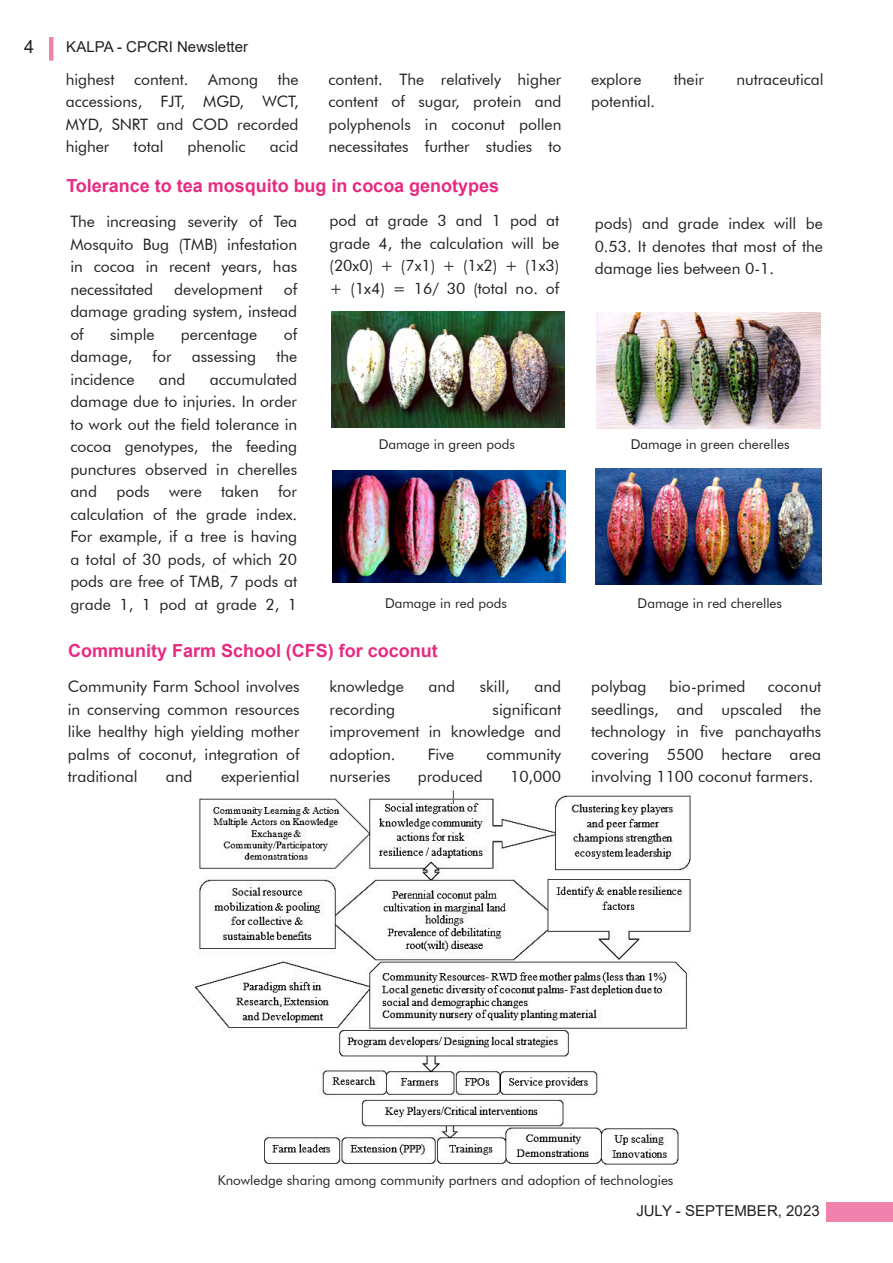
<style>
.page{position:relative;width:893px;height:1263px;background:#fff}
.page>*{position:absolute;margin:0;border:0;box-sizing:border-box;transform-origin:0 0}
.t1{font:700 18px "Arial";color:#e72a82}
.t2{font:18px "Arial";color:#231f20}
.t3{font:15.75px/22.5px "Futura BT";color:#231f20;text-align:justify}
.t4{font:15px "Arial";letter-spacing:.005em;color:#231f20}
.t5{font:13.5px "Futura BT";color:#231f20}
</style>
<div class="page">
<img style="left:596px;top:313px;width:224px;height:115px">
<img style="left:331px;top:311px;width:233px;height:117px">
<img style="left:333px;top:470px;width:232px;height:112px">
<img style="left:596px;top:469px;width:226px;height:115px">
<img style="left:195px;top:789px;width:496px;height:376px">
<div style="left:826px;top:1202px;width:66px;height:20px;background:#ef81ad"></div>
<div style="left:49px;top:37px;width:4px;height:24px;border:2px solid #ef81ad"></div>
<p class="t2" style="left:24px;top:37px;width:12px">4</p>
<p class="t4" style="left:66px;top:38px;width:183px">KALPA - CPCRI Newsletter</p>
<p class="t3" style="left:66px;top:68px;width:234px;text-indent:212px">the accessions, FJT, MGD, WCT, MYD, SNRT and COD recorded higher</p>
<p class="t3" style="left:66px;top:68px;width:50px">highest</p>
<p class="t3" style="left:134px;top:68px;width:56px">content.</p>
<p class="t3" style="left:208px;top:68px;width:51px">Among</p>
<p class="t3" style="left:134px;top:135px;width:31px">total</p>
<p class="t3" style="left:188px;top:135px;width:60px">phenolic</p>
<p class="t3" style="left:270px;top:135px;width:30px">acid</p>
<p class="t3" style="left:328px;top:68px;width:235px">content. The relatively higher content of sugar, protein and polyphenols in coconut pollen necessitates further studies to</p>
<p class="t3" style="left:591px;top:68px;width:52px">explore</p>
<p class="t3" style="left:674px;top:68px;width:32px">their</p>
<p class="t3" style="left:736px;top:68px;width:89px">nutraceutical</p>
<p class="t3" style="left:591px;top:90px;width:65px">potential.</p>
<p class="t1" style="left:66px;top:176px;width:434px">Tolerance to tea mosquito bug in cocoa genotypes</p>
<p class="t3" style="left:70px;top:210px;width:228px">The increasing severity of Tea Mosquito Bug (TMB) infestation in cocoa in recent years, has necessitated</p>
<p class="t3" style="left:330px;top:209px;width:231px">pod at grade 3 and 1 pod at grade 4, the calculation will be (20x0) + (7x1) + (1x2) + (1x3) + (1x4) = 16/ 30 (total no. of</p>
<p class="t3" style="left:595px;top:212px;width:230px">pods) and grade index will be 0.53. It denotes that most of the damage lies between 0-1.</p>
<p class="t3" style="left:70px;top:278px;width:228px;text-indent:213px">of damage grading system, instead of</p>
<p class="t3" style="left:174px;top:278px;width:90px">development</p>
<p class="t3" style="left:110px;top:323px;width:46px">simple</p>
<p class="t3" style="left:181px;top:323px;width:78px">percentage</p>
<p class="t3" style="left:284px;top:323px;width:15px">of</p>
<p class="t3" style="left:70px;top:345px;width:64px">damage,</p>
<p class="t3" style="left:153px;top:345px;width:21px">for</p>
<p class="t3" style="left:192px;top:345px;width:66px">assessing</p>
<p class="t3" style="left:276px;top:345px;width:22px">the</p>
<p class="t3" style="left:70px;top:368px;width:66px">incidence</p>
<p class="t3" style="left:159px;top:368px;width:28px">and</p>
<p class="t3" style="left:70px;top:368px;width:228px;text-indent:139px">accumulated damage due to injuries. In order to work out the field tolerance in cocoa genotypes, the feeding punctures observed in cherelles and pods were taken for calculation of the grade index.<br>For example, if a tree is having a total of 30 pods, of which 20 pods are free of TMB, 7 pods at grade 1, 1 pod at grade 2, 1</p>
<p class="t5" style="left:379px;top:435px;width:138px">Damage in green pods</p>
<p class="t5" style="left:631px;top:435px;width:160px">Damage in green cherelles</p>
<p class="t5" style="left:385px;top:594px;width:123px">Damage in red pods</p>
<p class="t5" style="left:638px;top:594px;width:146px">Damage in red cherelles</p>
<p class="t1" style="left:68px;top:641px;width:371px">Community Farm School (CFS) for coconut</p>
<p class="t3" style="left:68px;top:675px;width:233px">Community Farm School involves in conserving common resources like healthy high yielding mother palms of coconut, integration of traditional</p>
<p class="t3" style="left:329px;top:675px;width:76px">knowledge</p>
<p class="t3" style="left:428px;top:675px;width:28px">and</p>
<p class="t3" style="left:480px;top:675px;width:32px">skill,</p>
<p class="t3" style="left:534px;top:675px;width:28px">and</p>
<p class="t3" style="left:329px;top:698px;width:67px">recording</p>
<p class="t3" style="left:329px;top:698px;width:233px;text-indent:163px">significant improvement in knowledge and adoption.</p>
<p class="t3" style="left:428px;top:743px;width:28px">Five</p>
<p class="t3" style="left:486px;top:743px;width:76px">community</p>
<p class="t3" style="left:166px;top:765px;width:28px">and</p>
<p class="t3" style="left:221px;top:765px;width:80px">experiential</p>
<p class="t3" style="left:329px;top:765px;width:63px">nurseries</p>
<p class="t3" style="left:418px;top:765px;width:67px">produced</p>
<p class="t3" style="left:510px;top:765px;width:53px">10,000</p>
<p class="t3" style="left:591px;top:675px;width:57px">polybag</p>
<p class="t3" style="left:669px;top:675px;width:78px">bio-primed</p>
<p class="t3" style="left:591px;top:675px;width:232px;text-indent:177px">coconut seedlings, and upscaled the technology in five panchayaths covering 5500 hectare area involving 1100 coconut farmers.</p>
<p class="t5" style="left:218px;top:1172px;width:457px">Knowledge sharing among community partners and adoption of technologies</p>
<p class="t4" style="left:636px;top:1203px;width:185px">JULY - SEPTEMBER, 2023</p>
</div>
